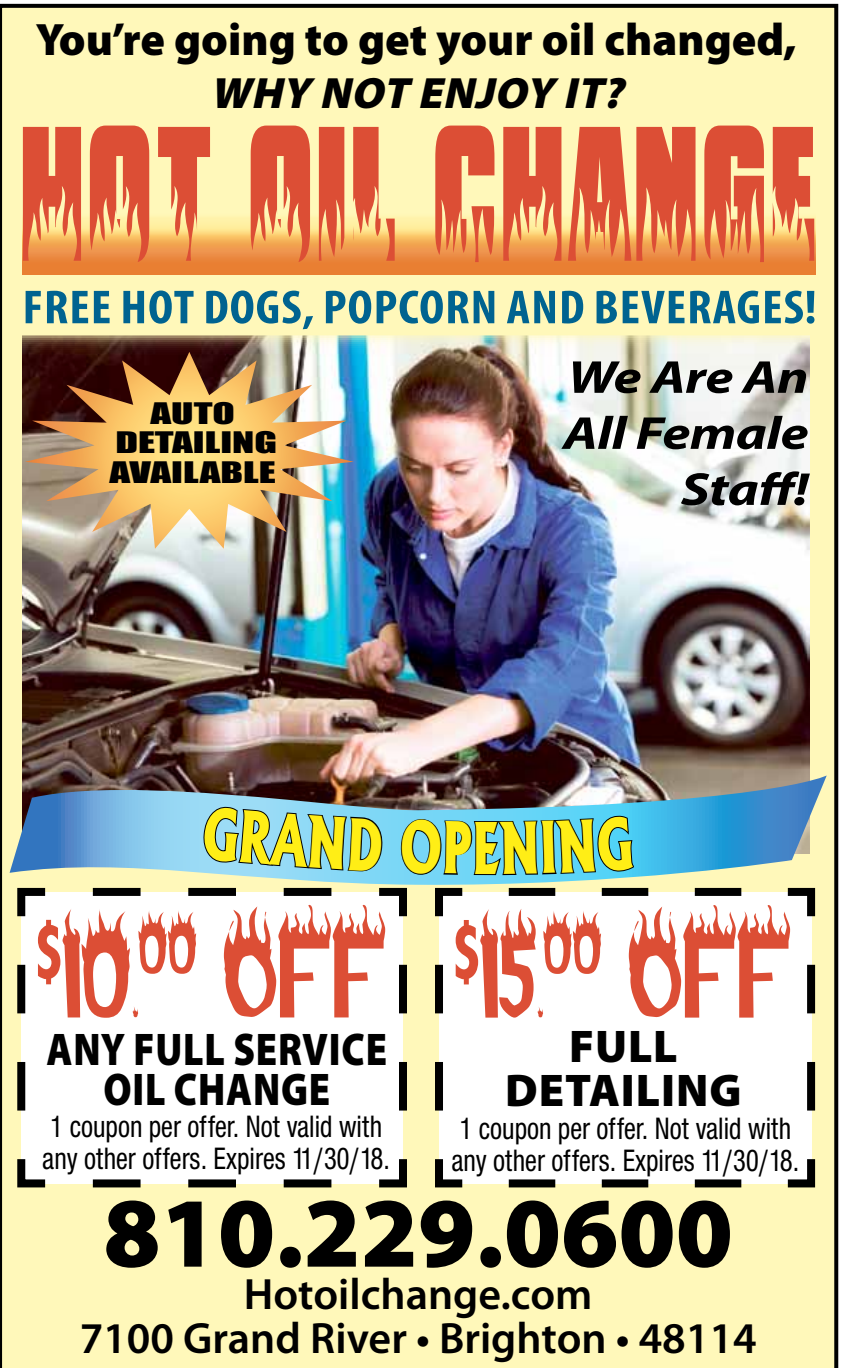
<style>
.page{position:relative;width:845px;height:1368px;background:#fff}
.page>*{position:absolute;margin:0;border:0;box-sizing:border-box;transform-origin:0 0}
.t1{font:900 100px "Myriad Pro";color:#000}
.t2{font:800 68px "Albertus";color:#ffee16;scale:.69 1}
.t3{font:700 condensed 48px "Myriad Pro";letter-spacing:.02em;color:#006390;scale:1.08 1}
.t4{font:italic 700 46.4px/56px "Myriad Pro";letter-spacing:-.01em;color:#000;text-align:right;scale:1.2 1}
.t5{font:900 46px/40px "Myriad Pro";letter-spacing:.02em;color:#000;text-align:center;scale:.84 1}
.t6{font:900 46px "Myriad Pro";letter-spacing:.02em;color:#000}
.t7{font:900 45.6px "Myriad Pro";color:#000}
.t8{font:600 44px/44px "Myriad Pro";color:#000;text-align:center}
.t9{font:italic 900 44px "Myriad Pro";color:#000}
.t10{font:condensed 32px/32px "Sans";color:#000;scale:.9 1}
.t11{font:27.2px/29.6px "Impact";color:#000;text-align:center;scale:1.51 1}
</style>
<div class="page">
<div style="left:0;top:4px;width:838px;height:1363px;background:#fff8ba"></div>
<div style="left:22px;top:213px;width:793px;height:61px;background:#e97f32"></div>
<svg style="left:23px;top:125px;width:791px;height:137px;background:#ea9061"></svg>
<img style="left:22px;top:335px;width:788px;height:440px">
<svg style="left:13px;top:886px;width:398px;height:305px"></svg>
<svg style="left:431px;top:886px;width:388px;height:305px"></svg>
<img style="left:25px;top:352px;width:329px;height:196px">
<svg style="left:10px;top:775px;width:817px;height:111px;background:#9ab1b0"></svg>
<svg style="left:38px;top:762px;width:347px;height:255px"></svg>
<img style="left:399px;top:559px;width:391px;height:576px">
<h3 class="t7" style="left:36px;top:9px;width:762px">You’re going to get your oil changed,</h3>
<h3 class="t9" style="left:210px;top:63px;width:426px">WHY NOT ENJOY IT?</h3>
<h3 class="t3" style="left:23px;top:277px;width:737px">FREE HOT DOGS, POPCORN AND BEVERAGES!</h3>
<p class="t11" style="left:109px;top:397px;width:112px">AUTO<br>DETAILING<br>AVAILABLE</p>
<h3 class="t4" style="left:563px;top:347px;width:206px">We Are An<br>All Female<br>Staff!</h3>
<h2 class="t2" style="left:472px;top:805px;width:43px">e</h2>
<h3 class="t5" style="left:47px;top:1026px;width:407px">any full service oil change</h3>
<h3 class="t6" style="left:569px;top:1015px;width:28px">FULL</h3>
<h3 class="t6" style="left:505px;top:1059px;width:60px">DETAILING</h3>
<p class="t10" style="left:42px;top:1109px;width:388px">1 coupon per offer. Not valid with any other offers. Expires 11/30/18.</p>
<p class="t10" style="left:451px;top:1111px;width:388px">1 coupon per offer. Not valid with any other offers. Expires 11/30/18.</p>
<h1 class="t1" style="left:103px;top:1165px;width:631px">810.229.0600</h1>
<h3 class="t8" style="left:80px;top:1270px;width:678px">Hotoilchange.com<br>7100 Grand River • Brighton • 48114</h3>
</div>
